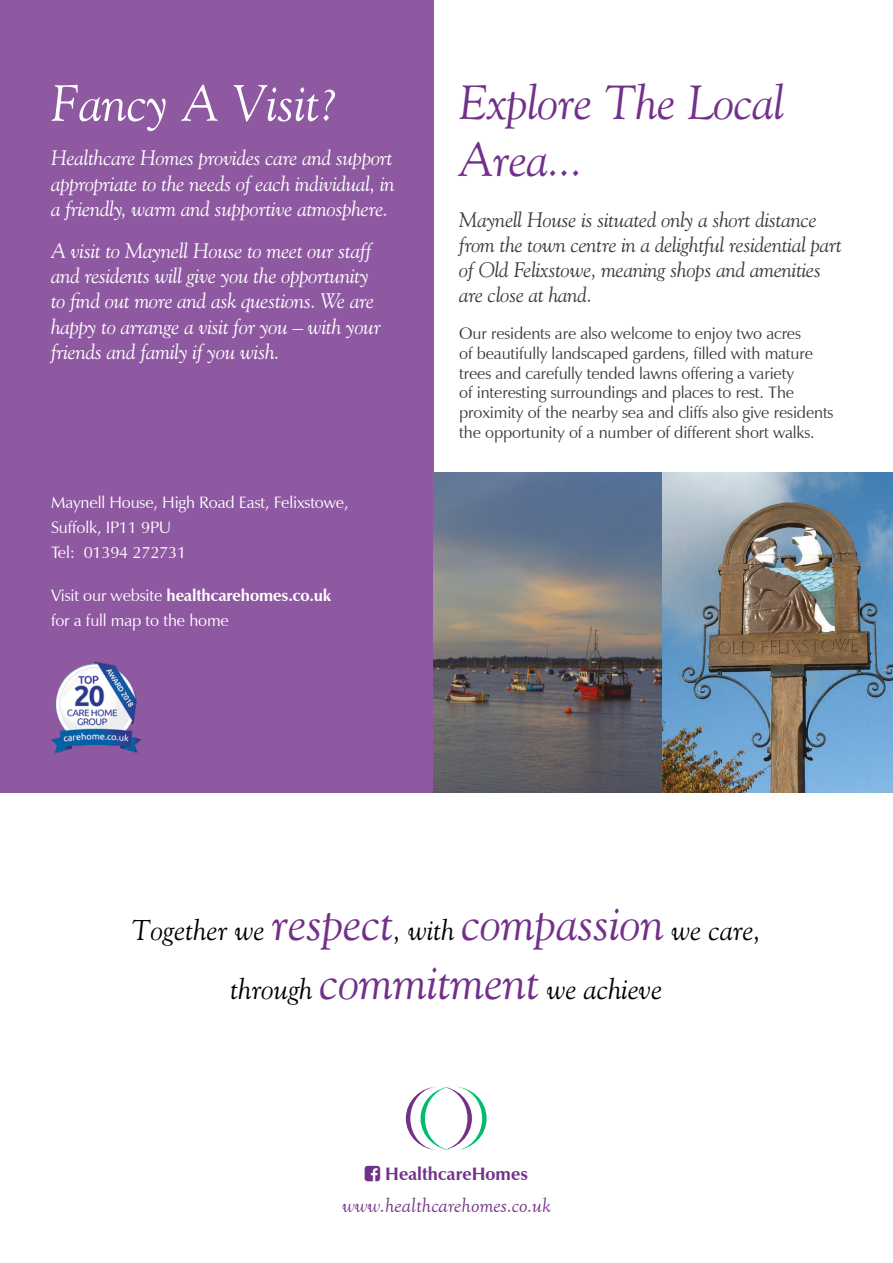
<style>
.page{position:relative;width:893px;height:1263px;background:#fff}
.page>*{position:absolute;margin:0;border:0;box-sizing:border-box;transform-origin:0 0}
.Text{font:italic 51px "Goudy Old Style BT";color:#fff}
.Text-2{font:italic 48px/57px "Goudy Old Style BT";letter-spacing:-.01em;color:#73308a}
.t1{font:italic 28.8px "Goudy Old Style BT";color:#000}
.t2{font:italic 21px/25.2px "Goudy Old Style BT";letter-spacing:-.01em;color:#fff;text-align:justify}
.t3{font:italic 21px/25.2px "Goudy Old Style BT";letter-spacing:-.01em;color:#3c3c3b}
.Text-3{font:italic 21px "Goudy Old Style T";color:#73308a}
.Text-4{font:700 18px "Zapf Humanist 601 BT";color:#73308a}
.t4{font:16.5px/19.8px "Zapf Humanist 601 BT";letter-spacing:-.01em;color:#3c3c3b}
.t5{font:16.5px/25.5px "Zapf Humanist 601 BT";letter-spacing:-.01em;color:#fff}
.s1{font-weight:700}
.s2{font-size:48px;color:#73308a}
</style>
<div class="page">
<div style="left:0;top:0;width:434px;height:792px;background:#8f59a2"></div>
<svg style="left:406px;top:1086px;width:81px;height:64px"></svg>
<img style="left:51px;top:662px;width:89px;height:90px">
<img style="left:434px;top:472px;width:459px;height:320px">
<p class="Text" style="left:51px;top:72px;width:289px">Fancy A Visit?</p>
<p class="t2" style="left:51px;top:145px;width:345px">Healthcare Homes provides care and support appropriate to the needs of each individual, in a friendly, warm and supportive atmosphere.</p>
<p class="t2" style="left:51px;top:238px;width:331px;text-align:left">A visit to Maynell House to meet our staff and residents will give you the opportunity to find out more and ask questions. We are happy to arrange a visit for you – with your friends and family if you wish.</p>
<p class="t5" style="left:51px;top:489px;width:299px">Maynell House, High Road East, Felixstowe,<br>Suffolk, IP11 9PU<br>Tel: 01394 272731</p>
<p class="t5" style="left:51px;top:582px;width:282px">Visit our website <span class="s1">healthcarehomes.co.uk </span>for a full map to the home</p>
<p class="Text-2" style="left:459px;top:73px;width:327px">Explore The Local<br>Area...</p>
<p class="t3" style="left:459px;top:206px;width:384px">Maynell House is situated only a short distance from the town centre in a delightful residential part of Old Felixstowe, meaning shops and amenities are close at hand.</p>
<p class="t4" style="left:459px;top:323px;width:376px">Our residents are also welcome to enjoy two acres<br>of beautifully landscaped gardens, filled with mature trees and carefully tended lawns offering a variety<br>of interesting surroundings and places to rest. The proximity of the nearby sea and cliffs also give residents the opportunity of a number of different short walks.</p>
<p class="t1" style="left:132px;top:912px;width:631px">Together we <span class="s2">respect</span>, with <span class="s2">compassion</span> we care,</p>
<p class="t1" style="left:231px;top:972px;width:433px">through <span class="s2">commitment</span> we achieve</p>
<p class="Text-4" style="left:385px;top:1163px;width:145px">HealthcareHomes</p>
<p class="Text-3" style="left:342px;top:1194px;width:210px">www.healthcarehomes.co.uk</p>
</div>
